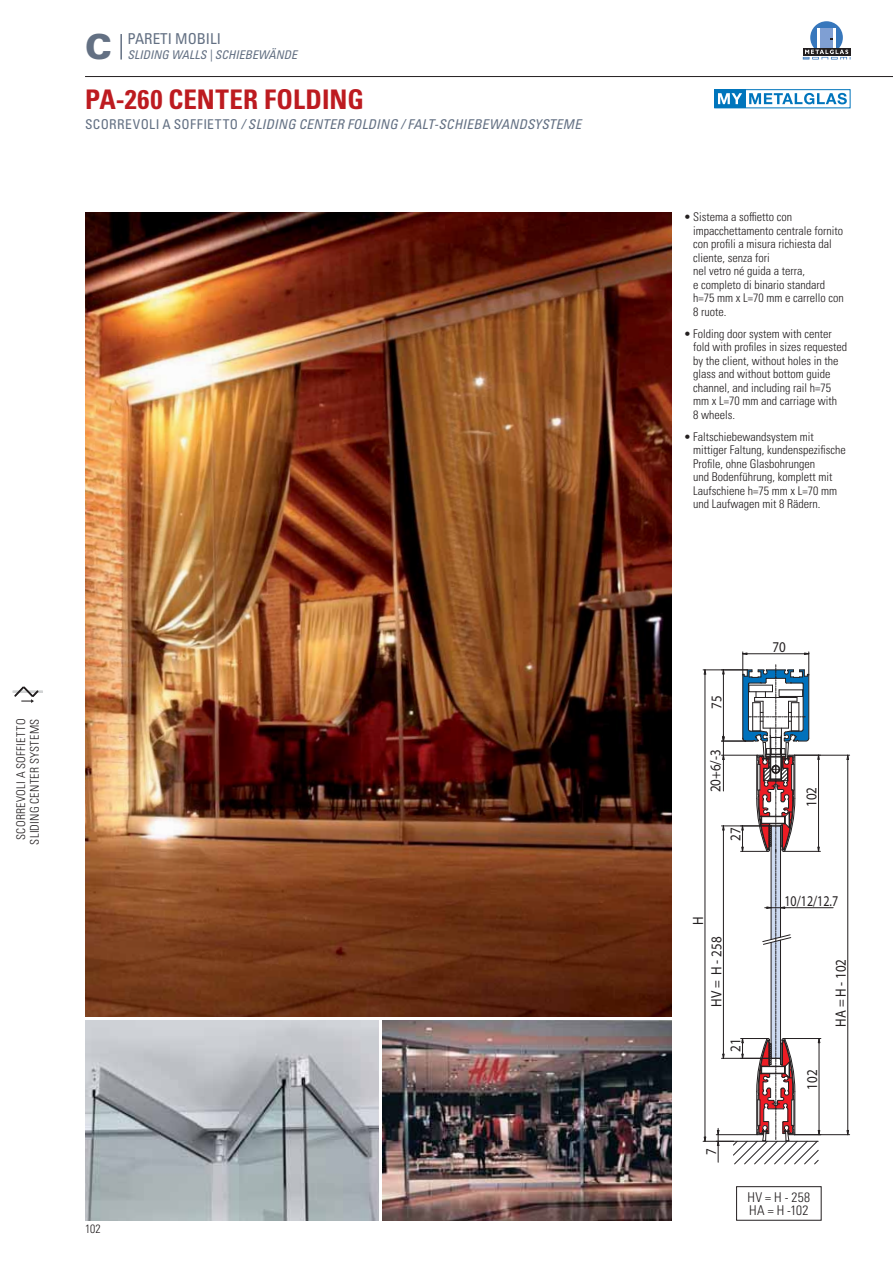
<style>
.page{position:relative;width:893px;height:1263px;background:#fff}
.page>*{position:absolute;margin:0;border:0;box-sizing:border-box;transform-origin:0 0}
.t1{font:900 34.5px "Univers LT Pro 75";color:#637083}
.t2{font:700 condensed 27px "Univers LT Pro";letter-spacing:.005em;color:#bd1b20}
.t3{font:15px "Myriad Pro";color:#231f20;scale:.87 1}
.t4{font:condensed 15px "Univers LT Pro";color:#637083}
.t5{font:15px "Myriad Pro";color:#231f20;scale:.8 1}
.t6{font:italic condensed 13.5px "Univers LT Pro";letter-spacing:.015em;color:#637083}
.t7{font:300 condensed 13.5px/13.5px "Univers LT Pro";letter-spacing:.03em;color:#231f20}
.t8{font:300 condensed 12px/13.5px "Univers LT Pro";color:#231f20}
.t9{font:300 condensed 12px/13.5px "Univers LT Pro";letter-spacing:.02em;color:#231f20;text-align:center}
.t10{font:italic condensed 12px "Univers LT Pro";color:#637083}
.s1{font-style:normal}
</style>
<div class="page">
<div style="left:810px;top:21px;width:33px;height:33px;background:#3777bc;border-radius:50%"></div>
<div style="left:820px;top:28px;width:13px;height:20px;background:#7f9fd3"></div>
<hr style="left:817px;top:28px;width:3px;height:20px;background:#fff">
<hr style="left:833px;top:28px;width:2px;height:20px;background:#fff">
<svg style="left:803px;top:48px;width:47px;height:2px"></svg>
<svg style="left:803px;top:50px;width:48px;height:10px"></svg>
<hr style="left:85px;top:76px;width:808px;height:1px;background:#231f20">
<hr style="left:120px;top:34px;width:2px;height:26px;background:#637083">
<img style="left:85px;top:213px;width:587px;height:803px">
<img style="left:383px;top:1020px;width:289px;height:200px">
<div style="left:736px;top:1186px;width:85px;height:34px;border:1px solid #231f20"></div>
<svg style="left:703px;top:669px;width:4px;height:6px"></svg>
<svg style="left:703px;top:1136px;width:4px;height:5px"></svg>
<svg style="left:846px;top:754px;width:4px;height:7px"></svg>
<svg style="left:846px;top:1129px;width:4px;height:7px"></svg>
<hr style="left:765px;top:907px;width:68px;height:1px;background:#231f20">
<hr style="left:703px;top:670px;width:44px;height:1px;background:#231f20">
<hr style="left:705px;top:670px;width:1px;height:471px;background:#231f20">
<hr style="left:703px;top:1141px;width:30px;height:1px;background:#231f20">
<hr style="left:794px;top:755px;width:56px;height:1px;background:#231f20">
<hr style="left:847px;top:755px;width:1px;height:380px;background:#231f20">
<hr style="left:794px;top:1134px;width:56px;height:1px;background:#231f20">
<svg style="left:716px;top:652px;width:105px;height:512px"></svg>
<img style="left:85px;top:1020px;width:293px;height:200px">
<div style="left:714px;top:89px;width:136px;height:19px;border:1px solid #0075bc"></div>
<div style="left:715px;top:89px;width:31px;height:19px;background:#0075bc"></div>
<svg style="left:749px;top:93px;width:98px;height:11px"></svg>
<svg style="left:718px;top:93px;width:24px;height:11px"></svg>
<div style="left:13px;top:691px;width:30px;height:2px;border:1px solid #d1d3d4"></div>
<svg style="left:14px;top:686px;width:25px;height:17px"></svg>
<h1 class="t1" style="left:85px;top:27px;width:28px">C</h1>
<p class="t4" style="left:128px;top:32px;width:95px">PARETI MOBILI</p>
<p class="t10" style="left:128px;top:49px;width:171px">SLIDING WALLS | SCHIEBEWÄNDE</p>
<h2 class="t2" style="left:85px;top:86px;width:280px">PA-260 CENTER FOLDING</h2>
<p class="t6" style="left:85px;top:118px;width:498px"><span class="s1">SCORREVOLI A SOFFIETTO</span> / SLIDING CENTER FOLDING / FALT-SCHIEBEWANDSYSTEME</p>
<p class="t9" style="left:15px;top:844px;width:127px;rotate:-90deg">SCORREVOLI A SOFFIETTO<br>SLIDING CENTER SYSTEMS</p>
<p class="t8" style="left:85px;top:1223px;width:17px">102</p>
<p class="t8" style="left:693px;top:211px;width:152px;text-indent:-9px">• Sistema a soffietto con impacchettamento centrale fornito con profili a misura richiesta dal cliente, senza fori<br>nel vetro né guida a terra,<br>e completo di binario standard h=75 mm x L=70 mm e carrello con<br>8 ruote.</p>
<p class="t8" style="left:693px;top:327px;width:155px;text-indent:-9px">• Folding door system with center fold with profiles in sizes requested by the client, without holes in the glass and without bottom guide channel, and including rail h=75 mm x L=70 mm and carriage with<br>8 wheels.</p>
<p class="t8" style="left:693px;top:430px;width:154px;text-indent:-9px">• Faltschiebewandsystem mit mittiger Faltung, kundenspezifische<br>Profile, ohne Glasbohrungen<br>und Bodenführung, komplett mit<br>Laufschiene h=75 mm x L=70 mm und Laufwagen mit 8 Rädern.</p>
<p class="t3" style="left:708px;top:709px;width:17px;rotate:-90deg">75</p>
<p class="t3" style="left:706px;top:792px;width:51px;rotate:-90deg">20+6/-3</p>
<p class="t3" style="left:727px;top:841px;width:17px;rotate:-90deg">27</p>
<p class="t3" style="left:689px;top:925px;width:11px;rotate:-90deg">H</p>
<p class="t3" style="left:708px;top:1006px;width:82px;rotate:-90deg">HV = H - 258</p>
<p class="t3" style="left:727px;top:1052px;width:17px;rotate:-90deg">21</p>
<p class="t3" style="left:772px;top:638px;width:17px">70</p>
<p class="t3" style="left:803px;top:807px;width:25px;rotate:-90deg">102</p>
<p class="t5" style="left:784px;top:892px;width:69px">10/12/12.7</p>
<p class="t3" style="left:803px;top:1089px;width:25px;rotate:-90deg">102</p>
<p class="t3" style="left:832px;top:1027px;width:79px;rotate:-90deg">HA = H - 102</p>
<p class="t3" style="left:702px;top:1155px;width:9px;rotate:-90deg">7</p>
<p class="t7" style="left:747px;top:1191px;width:64px">HV = H - 258<br>HA = H -102</p>
</div>
